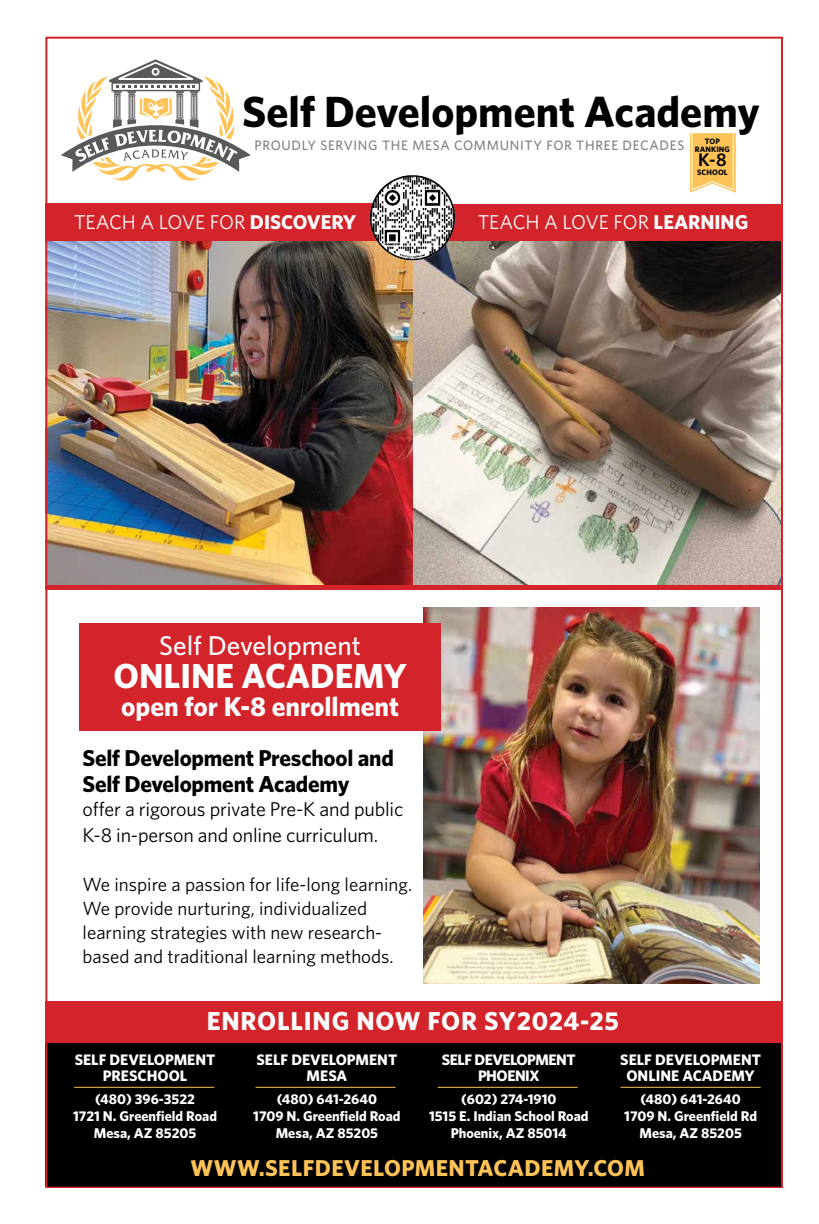
<style>
.page{position:relative;width:819px;height:1224px;background:#fff}
.page>*{position:absolute;margin:0;border:0;box-sizing:border-box;transform-origin:0 0}
.t1{font:700 43.7px "Whitney";color:#000}
.t2{font:700 34.8px "Whitney";color:#fff}
.t3{font:700 27.2px "Whitney";color:#fff}
.t4{font:500 27.2px "Whitney";color:#fff}
.t5{font:700 26px "Whitney";letter-spacing:.03em;color:#fff}
.t6{font:700 23px/26px "Whitney";letter-spacing:-.01em;color:#000}
.t7{font:700 23px "Whitney";letter-spacing:.02em;color:#fec357}
.t8{font:20px/26px "Whitney";letter-spacing:-.01em;color:#000}
.t9{font:20px "Whitney";color:#fff}
.t10{font:19px/24px "Whitney";color:#000}
.t11{font:600 18.3px "Whitney";color:#000}
.t12{font:700 15.2px/16.1px "Whitney";color:#fff;text-align:center}
.t13{font:700 15.2px/16.1px "Whitney";letter-spacing:-.03em;color:#fff;text-align:center}
.t14{font:700 14.1px/17px "Whitney";color:#fff;text-align:center}
.t15{font:500 13.6px "Whitney";letter-spacing:.05em;color:#808285}
.t16{font:700 7.8px/7.8px "Whitney";letter-spacing:.02em;color:#000;text-align:center}
.s1{font-weight:700}
</style>
<div class="page">
<img style="left:45px;top:37px;width:738px;height:1151px">
<img style="left:424px;top:608px;width:336px;height:376px">
<div style="left:80px;top:624px;width:361px;height:107px;background:#d2242a"></div>
<div style="left:45px;top:1001px;width:737px;height:42px;background:#d2242a"></div>
<hr style="left:74px;top:1087px;width:140px;height:1px;background:#fec357">
<hr style="left:256px;top:1087px;width:140px;height:1px;background:#fec357">
<hr style="left:438px;top:1087px;width:140px;height:1px;background:#fec357">
<hr style="left:621px;top:1087px;width:140px;height:1px;background:#fec357">
<svg style="left:690px;top:130px;width:46px;height:63px;background:#fece76"></svg>
<h1 class="t1" style="left:242px;top:83px;width:519px">Self Development Academy</h1>
<p class="t15" style="left:254px;top:136px;width:431px">PROUDLY SERVING THE MESA COMMUNITY FOR THREE DECADES</p>
<p class="t16" style="left:695px;top:137px;width:37px">TOP<br>RANKING</p>
<p class="t11" style="left:698px;top:148px;width:30px">K-8</p>
<p class="t16" style="left:697px;top:168px;width:32px">SCHOOL</p>
<h3 class="t9" style="left:74px;top:208px;width:284px">TEACH A LOVE FOR <span class="s1">DISCOVERY</span></h3>
<h3 class="t9" style="left:478px;top:209px;width:272px">TEACH A LOVE FOR <span class="s1">LEARNING</span></h3>
<h3 class="t4" style="left:159px;top:627px;width:203px">Self Development</h3>
<h2 class="t2" style="left:114px;top:653px;width:295px">ONLINE ACADEMY</h2>
<h3 class="t3" style="left:121px;top:689px;width:279px">open for K-8 enrollment</h3>
<h3 class="t6" style="left:83px;top:745px;width:313px">Self Development Preschool and<br>Self Development Academy</h3>
<h3 class="t8" style="left:83px;top:796px;width:322px">offer a rigorous private Pre-K and public<br>K-8 in-person and online curriculum.</h3>
<h3 class="t10" style="left:83px;top:872px;width:331px">We inspire a passion for life-long learning.<br>We provide nurturing, individualized learning strategies with new research&shy;based and traditional learning methods.</h3>
<h3 class="t5" style="left:207px;top:1004px;width:414px">ENROLLING NOW FOR SY2024-25</h3>
<p class="t12" style="left:75px;top:1051px;width:142px">SELF DEVELOPMENT<br>PRESCHOOL</p>
<p class="t14" style="left:73px;top:1090px;width:145px">(480) 396-3522<br>1721 N. Greenfield Road<br>Mesa, AZ 85205</p>
<p class="t12" style="left:257px;top:1051px;width:142px">SELF DEVELOPMENT<br>MESA</p>
<p class="t14" style="left:253px;top:1090px;width:149px">(480) 641-2640<br>1709 N. Greenfield Road<br>Mesa, AZ 85205</p>
<p class="t13" style="left:442px;top:1051px;width:135px">SELF DEVELOPMENT<br>PHOENIX</p>
<p class="t14" style="left:429px;top:1090px;width:161px">(602) 274-1910<br>1515 E. Indian School Road<br>Phoenix, AZ 85014</p>
<p class="t12" style="left:620px;top:1051px;width:142px">SELF DEVELOPMENT<br>ONLINE ACADEMY</p>
<p class="t14" style="left:624px;top:1090px;width:134px">(480) 641-2640<br>1709 N. Greenfield Rd<br>Mesa, AZ 85205</p>
<h3 class="t7" style="left:191px;top:1153px;width:456px">WWW.SELFDEVELOPMENTACADEMY.COM</h3>
</div>
